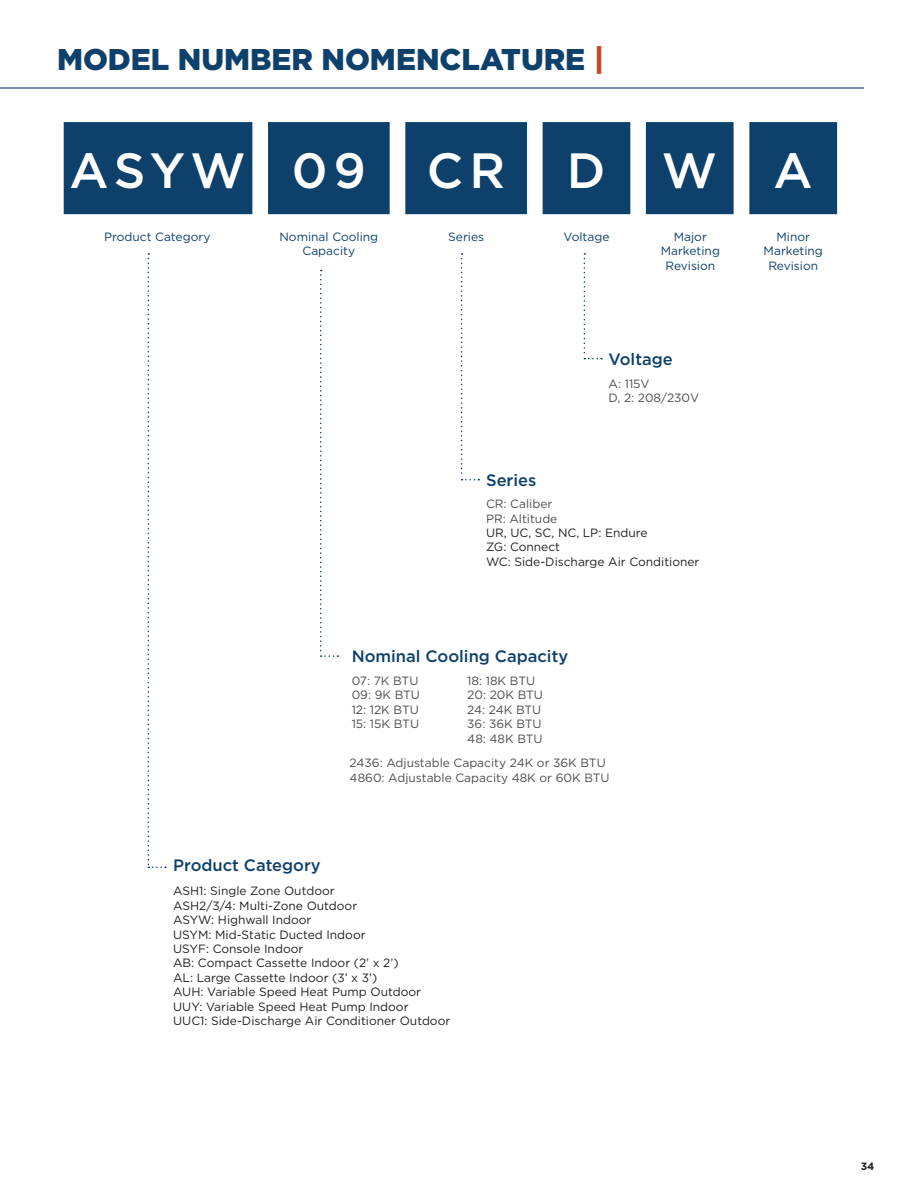
<style>
.page{position:relative;width:918px;height:1188px;background:#fff}
.page>*{position:absolute;margin:0;border:0;box-sizing:border-box;transform-origin:0 0}
.t1{font:500 49.5px "Gotham";letter-spacing:.11em;color:#fff}
.t2{font:900 30px "Gotham";color:#0d406b}
.t3{font:500 16.5px "Gotham";color:#0d406b}
.t4{font:12px/14.4px "Gotham";color:#231f20}
.t5{font:12px/14.4px "Gotham";color:#4d4d4f}
.t6{font:12px/14.4px "Gotham";color:#0d406b;text-align:center}
.t7{font:700 10.5px "Gotham";color:#231f20}
.s1{color:#c44728}
</style>
<div class="page">
<hr style="left:0;top:87px;width:864px;height:2px;background:#0d406b">
<div style="left:64px;top:122px;width:188px;height:92px;background:#0d406b"></div>
<svg style="left:148px;top:253px;width:18px;height:615px"></svg>
<div style="left:405px;top:122px;width:122px;height:92px;background:#0d406b"></div>
<svg style="left:461px;top:253px;width:18px;height:227px"></svg>
<div style="left:543px;top:122px;width:87px;height:92px;background:#0d406b"></div>
<svg style="left:584px;top:253px;width:18px;height:106px"></svg>
<div style="left:646px;top:122px;width:88px;height:92px;background:#0d406b"></div>
<div style="left:749px;top:122px;width:88px;height:92px;background:#0d406b"></div>
<div style="left:268px;top:122px;width:122px;height:92px;background:#0d406b"></div>
<svg style="left:320px;top:270px;width:18px;height:387px"></svg>
<h2 class="t2" style="left:57px;top:39px;width:549px">MODEL NUMBER NOMENCLATURE <span class="s1">|</span></h2>
<h1 class="t1" style="left:69px;top:138px;width:178px">ASYW</h1>
<h1 class="t1" style="left:292px;top:138px;width:76px">09</h1>
<h1 class="t1" style="left:427px;top:138px;width:80px">CR</h1>
<h1 class="t1" style="left:567px;top:138px;width:40px">D</h1>
<h1 class="t1" style="left:662px;top:138px;width:57px">W</h1>
<h1 class="t1" style="left:773px;top:138px;width:41px">A</h1>
<p class="t6" style="left:104px;top:229px;width:108px">Product Category</p>
<p class="t6" style="left:279px;top:229px;width:100px">Nominal Cooling<br>Capacity</p>
<p class="t6" style="left:448px;top:229px;width:37px">Series</p>
<p class="t6" style="left:564px;top:229px;width:47px">Voltage</p>
<p class="t6" style="left:661px;top:229px;width:61px">Major<br>Marketing<br>Revision</p>
<p class="t6" style="left:764px;top:229px;width:61px">Minor<br>Marketing<br>Revision</p>
<h3 class="t3" style="left:609px;top:349px;width:66px">Voltage</h3>
<p class="t5" style="left:609px;top:376px;width:92px">A: 115V<br>D, 2: 208/230V</p>
<h3 class="t3" style="left:486px;top:469px;width:52px">Series</h3>
<p class="t5" style="left:486px;top:496px;width:73px">CR: Caliber<br>PR: Altitude</p>
<p class="t4" style="left:486px;top:525px;width:215px">UR, UC, SC, NC, LP: Endure<br>ZG: Connect<br>WC: Side-Discharge Air Conditioner</p>
<h3 class="t3" style="left:352px;top:646px;width:218px">Nominal Cooling Capacity</h3>
<p class="t5" style="left:352px;top:673px;width:70px">07: 7K BTU<br>09: 9K BTU<br>12: 12K BTU<br>15: 15K BTU</p>
<p class="t5" style="left:467px;top:673px;width:77px">18: 18K BTU<br>20: 20K BTU<br>24: 24K BTU<br>36: 36K BTU<br>48: 48K BTU</p>
<p class="t5" style="left:350px;top:755px;width:262px">2436: Adjustable Capacity 24K or 36K BTU<br>4860: Adjustable Capacity 48K or 60K BTU</p>
<h3 class="t3" style="left:173px;top:855px;width:149px">Product Category</h3>
<p class="t4" style="left:173px;top:884px;width:279px">ASH1: Single Zone Outdoor<br>ASH2/3/4: Multi-Zone Outdoor<br>ASYW: Highwall Indoor<br>USYM: Mid-Static Ducted Indoor<br>USYF: Console Indoor<br>AB: Compact Cassette Indoor (2’ x 2’)<br>AL: Large Cassette Indoor (3’ x 3’)<br>AUH: Variable Speed Heat Pump Outdoor<br>UUY: Variable Speed Heat Pump Indoor<br>UUC1: Side-Discharge Air Conditioner Outdoor</p>
<p class="t7" style="left:861px;top:1159px;width:15px">34</p>
</div>
